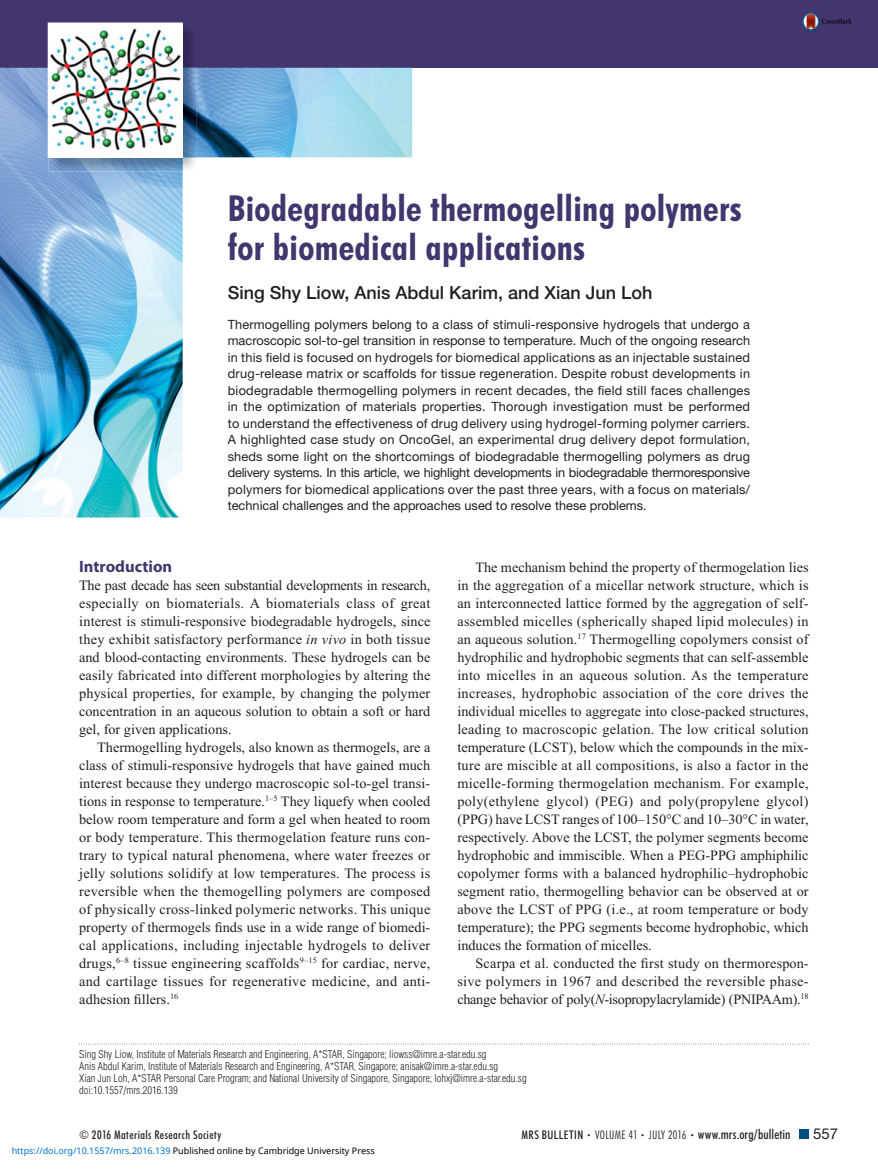
<style>
.page{position:relative;width:878px;height:1175px;background:#fff}
.page>*{position:absolute;margin:0;border:0;box-sizing:border-box;transform-origin:0 0}
.t1{font:700 condensed 36px/39px "Futura BT";letter-spacing:.01em;color:#43366e}
.t2{font:500 18px "Helvetica Neue LT Std";color:#231f20}
.t3{font:700 16.5px "Myriad Pro";color:#43366e}
.t4{font:15px "Helvetica Neue LT Std";color:#231f20}
.t5{font:14.25px/18px "Times New Roman";color:#231f20;text-align:justify}
.t6{font:500 condensed 13.5px "Futura BT";letter-spacing:.01em;color:#231f20}
.t7{font:12.75px/16.5px "Helvetica Neue LT Std";color:#231f20;text-align:justify}
.t8{font:500 condensed 12px "Futura BT";letter-spacing:.035em;color:#231f20}
.t9{font:300 condensed 10.5px/12px "Helvetica LT Std";color:#231f20}
.t10{font:9px "Noto Sans";color:#000}
.s1{font-style:italic}
.s2{font-size:12px}
.s3{font-weight:300;font-size:7.5px}
.s4{font-weight:300;font-size:12px}
.s5{color:#0172cf}
</style>
<div class="page">
<div style="left:0;top:0;width:878px;height:68px;background:#43366e"></div>
<div style="left:799px;top:1130px;width:9px;height:8px;background:#005080"></div>
<img style="left:0;top:68px;width:412px;height:450px">
<img style="left:49px;top:30px;width:148px;height:142px">
<img style="left:48px;top:22px;width:135px;height:135px">
<svg style="left:79px;top:1043px;width:728px;height:1px"></svg>
<img style="left:802px;top:13px;width:49px;height:17px">
<h1 class="t1" style="left:228px;top:192px;width:515px">Biodegradable thermogelling polymers for biomedical applications</h1>
<p class="t2" style="left:228px;top:286px;width:426px">Sing Shy Liow , Anis Abdul Karim , and Xian Jun Loh</p>
<p class="t7" style="left:228px;top:317px;width:524px">Thermogelling polymers belong to a class of stimuli-responsive hydrogels that undergo a macroscopic sol-to-gel transition in response to temperature. Much of the ongoing research in this field is focused on hydrogels for biomedical applications as an injectable sustained drug-release matrix or scaffolds for tissue regeneration. Despite robust developments in biodegradable thermogelling polymers in recent decades, the field still faces challenges in the optimization of materials properties. Thorough investigation must be performed to understand the effectiveness of drug delivery using hydrogel-forming polymer carriers.<br>A highlighted case study on OncoGel, an experimental drug delivery depot formulation, sheds some light on the shortcomings of biodegradable thermogelling polymers as drug delivery systems. In this article, we highlight developments in biodegradable thermoresponsive polymers for biomedical applications over the past three years, with a focus on materials/ technical challenges and the approaches used to resolve these problems.</p>
<p class="t3" style="left:79px;top:560px;width:95px">Introduction</p>
<p class="t5" style="left:79px;top:577px;width:353px">The past decade has seen substantial developments in research, especially on biomaterials. A biomaterials class of great interest is stimuli-responsive biodegradable hydrogels, since they exhibit satisfactory performance <span class="s1">in vivo</span> in both tissue and blood-contacting environments. These hydrogels can be easily fabricated into different morphologies by altering the physical properties, for example, by changing the polymer concentration in an aqueous solution to obtain a soft or hard gel, for given applications.</p>
<p class="t5" style="left:79px;top:739px;width:353px;text-indent:18px">Thermogelling hydrogels, also known as thermogels, are a class of stimuli-responsive hydrogels that have gained much interest because they undergo macroscopic sol-to-gel transi&shy;tions in response to temperature. <sup>1</sup> <sup>–</sup> <sup>5</sup> They liquefy when cooled below room temperature and form a gel when heated to room or body temperature. This thermogelation feature runs con&shy;trary to typical natural phenomena, where water freezes or jelly solutions solidify at low temperatures. The process is reversible when the themogelling polymers are composed of physically cross-linked polymeric networks. This unique property of thermogels finds use in a wide range of biomedi&shy;cal applications, including injectable hydrogels to deliver drugs, <sup>6</sup> <sup>–</sup> <sup>8</sup> tissue engineering scaffolds <sup>9</sup> <sup>–</sup> <sup>15</sup> for cardiac, nerve, and cartilage tissues for regenerative medicine, and anti&shy;adhesion fillers. <sup>16</sup></p>
<p class="t5" style="left:457px;top:559px;width:353px;text-indent:18px">The mechanism behind the property of thermogelation lies in the aggregation of a micellar network structure, which is an interconnected lattice formed by the aggregation of self&shy;assembled micelles (spherically shaped lipid molecules) in an aqueous solution. <sup>17</sup> Thermogelling copolymers consist of hydrophilic and hydrophobic segments that can self-assemble into micelles in an aqueous solution. As the temperature increases, hydrophobic association of the core drives the individual micelles to aggregate into close-packed structures, leading to macroscopic gelation. The low critical solution temperature (LCST), below which the compounds in the mix&shy;ture are miscible at all compositions, is also a factor in the micelle-forming thermogelation mechanism. For example, poly(ethylene glycol) (PEG) and poly(propylene glycol) (PPG) have LCST ranges of 100–150°C and 10–30°C in water, respectively. Above the LCST, the polymer segments become hydrophobic and immiscible. When a PEG-PPG amphiphilic copolymer forms with a balanced hydrophilic–hydrophobic segment ratio, thermogelling behavior can be observed at or above the LCST of PPG (i.e., at room temperature or body temperature); the PPG segments become hydrophobic, which induces the formation of micelles.</p>
<p class="t5" style="left:457px;top:955px;width:353px;text-indent:18px">Scarpa et al. conducted the first study on thermorespon&shy;sive polymers in 1967 and described the reversible phase&shy;change behavior of poly( <span class="s1">N</span> -isopropylacrylamide) (PNIPAAm). <sup>18</sup></p>
<p class="t9" style="left:79px;top:1049px;width:449px">Sing Shy Liow , Institute of Materials Research and Engineering , A*STAR , Singapore ; liowss@imre.a-star.edu.sg<br>Anis Abdul Karim , Institute of Materials Research and Engineering , A*STAR , Singapore ; anisak@imre.a-star.edu.sg<br>Xian Jun Loh , A*STAR Personal Care Program ; and National University of Singapore , Singapore ; lohxj@imre.a-star.edu.sg doi:10.1557/mrs.2016.139</p>
<p class="t8" style="left:79px;top:1130px;width:144px">© 2016 Materials Research Society</p>
<p class="t6" style="left:521px;top:1129px;width:270px"><span class="s2">MRS BULLETIN</span> <span class="s3">•</span> <span class="s4">VOLUME 41</span> <span class="s3">•</span> <span class="s4">JULY 2016</span> <span class="s3">•</span> www.mrs.org/bulletin</p>
<p class="t4" style="left:813px;top:1128px;width:27px">557</p>
<p class="t10" style="left:12px;top:1143px;width:364px"><span class="s5">https://doi.org/10.1557/mrs.2016.139</span> Published online by Cambridge University Press</p>
</div>
